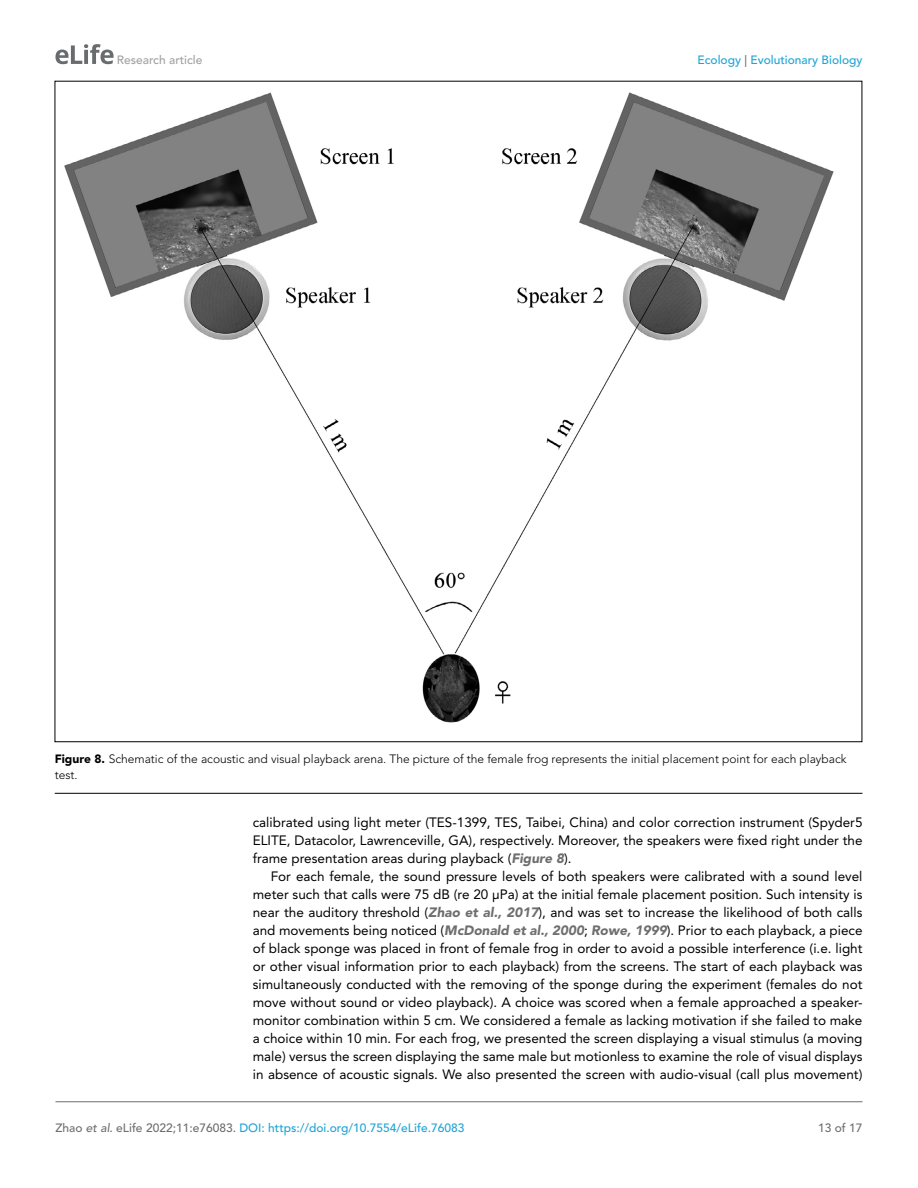
<style>
.page{position:relative;width:918px;height:1188px;background:#fff}
.page>*{position:absolute;margin:0;border:0;box-sizing:border-box;transform-origin:0 0}
.t1{font:13.5px/18px "Avenir LT Std";color:#000;text-align:justify}
.t2{font:300 12px/16.5px "Avenir LT Std";color:#000}
.t3{font:500 12px "Avenir LT Std";color:#1ea4d7}
.t4{font:500 12px "Avenir LT Std";color:#a3a09f}
.t5{font:500 12px "Avenir LT Std";color:#6e6e70}
.s1{color:#6e6e70}
.s2{font-weight:900}
.s3{font-weight:900;font-style:italic;color:#6e6e70}
.s4{font-style:italic;color:#6e6e70}
</style>
<div class="page">
<svg style="left:55px;top:44px;width:59px;height:20px"></svg>
<hr style="left:56px;top:1101px;width:806px;height:1px;background:#6e6e70">
<hr style="left:55px;top:793px;width:807px;height:1px;background:#000">
<img style="left:64px;top:92px;width:770px;height:631px">
<p class="t4" style="left:117px;top:53px;width:87px">Research article</p>
<p class="t3" style="left:698px;top:53px;width:166px">Ecology <span class="s1">|</span> Evolutionary Biology</p>
<p class="t2" style="left:55px;top:751px;width:793px"><span class="s2">Figure 8.</span> Schematic of the acoustic and visual playback arena. The picture of the female frog represents the initial placement point for each playback test.</p>
<p class="t1" style="left:253px;top:814px;width:611px">calibrated using light meter (TES-1399, TES, Taibei, China) and color correction instrument (Spyder5<br>ELITE, Datacolor, Lawrenceville, GA), respectively. Moreover, the speakers were fixed right under the frame presentation areas during playback (<span class="s3">Figure 8</span>).</p>
<p class="t1" style="left:253px;top:868px;width:611px;text-indent:18px">For each female, the sound pressure levels of both speakers were calibrated with a sound level meter such that calls were 75 dB (re 20 μPa) at the initial female placement position. Such intensity is near the auditory threshold (<span class="s3">Zhao et al., 2017</span>), and was set to increase the likelihood of both calls and movements being noticed (<span class="s3">McDonald et al., 2000</span>; <span class="s3">Rowe, 1999</span>). Prior to each playback, a piece of black sponge was placed in front of female frog in order to avoid a possible interference (i.e. light or other visual information prior to each playback) from the screens. The start of each playback was simultaneously conducted with the removing of the sponge during the experiment (females do not move without sound or video playback). A choice was scored when a female approached a speaker&shy;monitor combination within 5 cm. We considered a female as lacking motivation if she failed to make a choice within 10 min. For each frog, we presented the screen displaying a visual stimulus (a moving male) versus the screen displaying the same male but motionless to examine the role of visual displays in absence of acoustic signals. We also presented the screen with audio-visual (call plus movement)</p>
<p class="t3" style="left:56px;top:1121px;width:410px"><span class="s1">Zhao</span> <span class="s4">et al</span><span class="s1">. eLife 2022;11:e76083.</span> DOI: https://doi.org/10.7554/eLife.76083</p>
<p class="t5" style="left:818px;top:1121px;width:46px">13 of 17</p>
</div>
